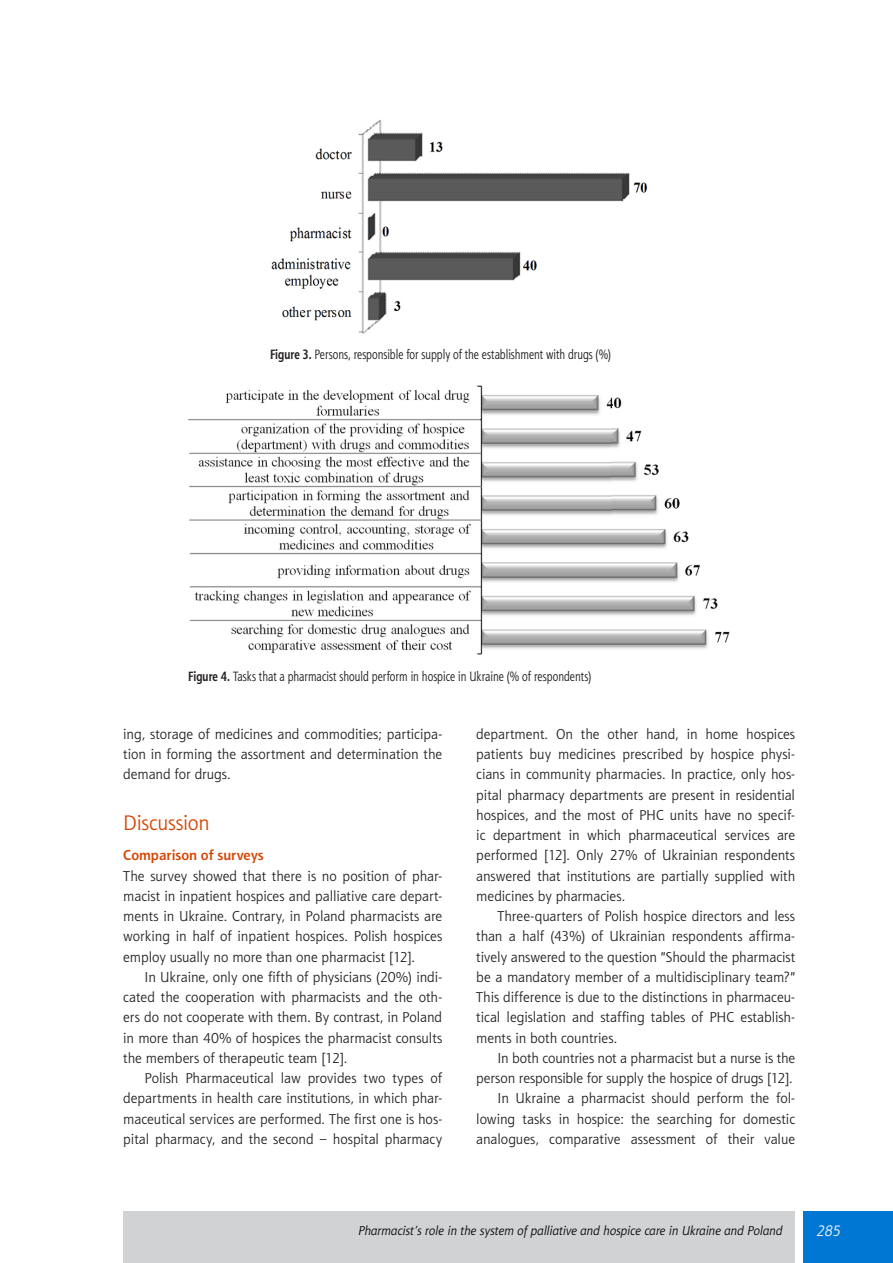
<style>
.page{position:relative;width:893px;height:1263px;background:#fff}
.page>*{position:absolute;margin:0;border:0;box-sizing:border-box;transform-origin:0 0}
.PKT_1{font:21px "Aerton TTEFN";letter-spacing:-.015em;color:#d74400}
.t1{font:italic 15px "Aerton TTEFN";color:#fff}
.TXT_wciecie_kopia{font:14.25px/20.2px "Aerton TTEFN";color:#231f20;text-align:justify}
.TXT_bez_wciecia{font:14.25px/20.2px "Aerton TTEFN";letter-spacing:-.005em;color:#231f20;text-align:justify}
.PKT_2{font:700 14.25px "Aerton TTEFN";color:#d74400}
._1_Podpis{font:13.5px "Aerton Cnd TTEFN";letter-spacing:.005em;color:#231f20}
.t2{font:italic 12.75px "Aerton TTEFN";letter-spacing:.005em;color:#000}
.s1{font-weight:700}
</style>
<div class="page">
<div style="left:804px;top:1212px;width:89px;height:51px;background:#0077d2"></div>
<div style="left:123px;top:1212px;width:672px;height:51px;background:#d1d2d4"></div>
<img style="left:271px;top:119px;width:377px;height:215px">
<img style="left:188px;top:385px;width:542px;height:270px">
<p class="_1_Podpis" style="left:270px;top:346px;width:342px"><span class="s1">Figure 3.</span> Persons, responsible for supply of the establishment with drugs (%)</p>
<p class="_1_Podpis" style="left:188px;top:668px;width:405px"><span class="s1">Figure 4.</span> Tasks that a pharmacist should perform in hospice in Ukraine (% of respondents)</p>
<p class="TXT_wciecie_kopia" style="left:123px;top:723px;width:320px">ing, storage of medicines and commodities; participa&shy;tion in forming the assortment and determination the demand for drugs.</p>
<p class="PKT_1" style="left:123px;top:810px;width:88px">Discussion</p>
<p class="PKT_2" style="left:123px;top:847px;width:142px">Comparison of surveys</p>
<p class="TXT_bez_wciecia" style="left:123px;top:865px;width:320px">The survey showed that there is no position of phar&shy;macist in inpatient hospices and palliative care depart&shy;ments in Ukraine. Contrary, in Poland pharmacists are working in half of inpatient hospices. Polish hospices employ usually no more than one pharmacist [12].</p>
<p class="TXT_wciecie_kopia" style="left:123px;top:967px;width:320px;text-indent:21px">In Ukraine, only one fifth of physicians (20%) indi&shy;cated the cooperation with pharmacists and the oth&shy;ers do not cooperate with them. By contrast, in Poland in more than 40% of hospices the pharmacist consults the members of therapeutic team [12].</p>
<p class="TXT_wciecie_kopia" style="left:123px;top:1068px;width:320px;text-indent:21px">Polish Pharmaceutical law provides two types of departments in health care institutions, in which phar&shy;maceutical services are performed. The first one is hos&shy;pital pharmacy, and the second – hospital pharmacy</p>
<p class="TXT_wciecie_kopia" style="left:476px;top:724px;width:320px">department. On the other hand, in home hospices patients buy medicines prescribed by hospice physi&shy;cians in community pharmacies. In practice, only hos&shy;pital pharmacy departments are present in residential hospices, and the most of PHC units have no specif&shy;ic department in which pharmaceutical services are performed [12]. Only 27% of Ukrainian respondents answered that institutions are partially supplied with medicines by pharmacies.</p>
<p class="TXT_wciecie_kopia" style="left:476px;top:906px;width:320px;text-indent:21px">Three-quarters of Polish hospice directors and less than a half (43%) of Ukrainian respondents affirma&shy;tively answered to the question "Should the pharmacist be a mandatory member of a multidisciplinary team?" This difference is due to the distinctions in pharmaceu&shy;tical legislation and staffing tables of PHC establish&shy;ments in both countries.</p>
<p class="TXT_wciecie_kopia" style="left:476px;top:1048px;width:320px;text-align:right">In both countries not a pharmacist but a nurse is the person responsible for supply the hospice of drugs [12].</p>
<p class="TXT_wciecie_kopia" style="left:476px;top:1088px;width:320px;text-indent:21px">In Ukraine a pharmacist should perform the fol&shy;lowing tasks in hospice: the searching for domestic analogues, comparative assessment of their value</p>
<p class="t2" style="left:358px;top:1223px;width:426px">Pharmacist’s role in the system of palliative and hospice care in Ukraine and Poland</p>
<p class="t1" style="left:816px;top:1222px;width:26px">285</p>
</div>
